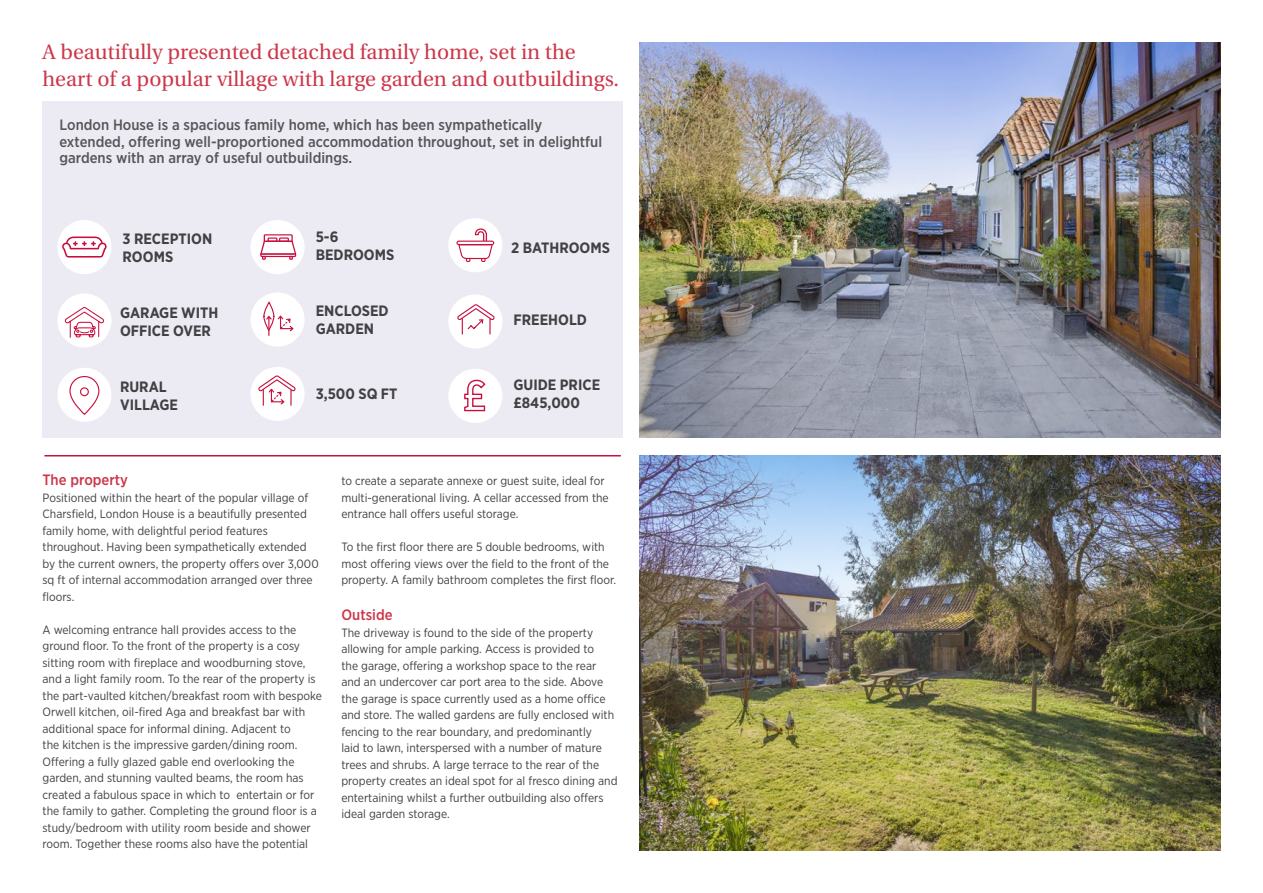
<style>
.page{position:relative;width:1263px;height:893px;background:#fff}
.page>*{position:absolute;margin:0;border:0;box-sizing:border-box;transform-origin:0 0}
.t1{font:21px/27px "Utopia";color:#cd364a}
.t2{font:500 15px/16.5px "Gotham Narrow";color:#565659}
.t3{font:700 15px/18px "Gotham Narrow";color:#414042}
.t4{font:500 15px "Gotham Narrow";color:#cd364a}
.t5{font:12px/16.5px "Gotham Narrow";color:#414042}
</style>
<div class="page">
<div style="left:43px;top:101px;width:580px;height:337px;background:#ecebf3"></div>
<img style="left:640px;top:43px;width:580px;height:395px">
<img style="left:640px;top:455px;width:580px;height:395px">
<hr style="left:44px;top:455px;width:577px;height:1px;background:#c80f3f">
<div style="left:57px;top:293px;width:54px;height:54px;background:#fff;border-radius:50%"></div>
<svg style="left:64px;top:307px;width:40px;height:31px"></svg>
<div style="left:57px;top:368px;width:54px;height:54px;background:#fff;border-radius:50%"></div>
<svg style="left:80px;top:387px;width:9px;height:9px"></svg>
<div style="left:69px;top:376px;width:30px;height:39px;border:1px solid #c80f3f;border-radius:14px"></div>
<div style="left:448px;top:218px;width:54px;height:54px;background:#fff;border-radius:50%"></div>
<svg style="left:456px;top:228px;width:38px;height:34px"></svg>
<div style="left:448px;top:294px;width:54px;height:55px;background:#fff;border-radius:50%"></div>
<svg style="left:457px;top:304px;width:38px;height:31px"></svg>
<div style="left:448px;top:369px;width:54px;height:54px;background:#fff;border-radius:50%"></div>
<svg style="left:464px;top:379px;width:22px;height:33px"></svg>
<div style="left:250px;top:292px;width:55px;height:55px;background:#fff;border-radius:50%"></div>
<svg style="left:278px;top:316px;width:15px;height:15px"></svg>
<div style="left:263px;top:302px;width:11px;height:29px;border:1px solid #c80f3f;border-radius:50%"></div>
<svg style="left:266px;top:316px;width:6px;height:20px"></svg>
<div style="left:250px;top:367px;width:55px;height:54px;background:#fff;border-radius:50%"></div>
<svg style="left:258px;top:375px;width:38px;height:31px"></svg>
<div style="left:250px;top:220px;width:55px;height:54px;background:#fff;border-radius:50%"></div>
<svg style="left:260px;top:234px;width:36px;height:26px"></svg>
<div style="left:57px;top:220px;width:54px;height:54px;background:#fff;border-radius:50%"></div>
<svg style="left:62px;top:237px;width:45px;height:21px"></svg>
<h1 class="t1" style="left:43px;top:39px;width:578px">A beautifully presented detached family home, set in the heart of a popular village with large garden and outbuildings.</h1>
<p class="t2" style="left:59px;top:117px;width:544px">London House is a spacious family home, which has been sympathetically extended, offering well-proportioned accommodation throughout, set in delightful gardens with an array of useful outbuildings.</p>
<p class="t3" style="left:316px;top:228px;width:80px">5-6<br>BEDROOMS</p>
<p class="t3" style="left:123px;top:230px;width:91px">3 RECEPTION<br>ROOMS</p>
<p class="t3" style="left:511px;top:239px;width:100px">2 BATHROOMS</p>
<p class="t3" style="left:120px;top:303px;width:100px">GARAGE WITH<br>OFFICE OVER</p>
<p class="t3" style="left:120px;top:378px;width:59px">RURAL<br>VILLAGE</p>
<p class="t3" style="left:316px;top:301px;width:75px">ENCLOSED<br>GARDEN</p>
<p class="t3" style="left:316px;top:385px;width:83px">3,500 SQ FT</p>
<p class="t3" style="left:513px;top:310px;width:75px">FREEHOLD</p>
<p class="t3" style="left:513px;top:376px;width:88px">GUIDE PRICE £845,000</p>
<p class="t4" style="left:43px;top:470px;width:87px">The property</p>
<p class="t5" style="left:43px;top:489px;width:278px">Positioned within the heart of the popular village of Charsfield, London House is a beautifully presented family home, with delightful period features throughout. Having been sympathetically extended by the current owners, the property offers over 3,000 sq ft of internal accommodation arranged over three floors.</p>
<p class="t5" style="left:43px;top:621px;width:281px">A welcoming entrance hall provides access to the ground floor. To the front of the property is a cosy sitting room with fireplace and woodburning stove, and a light family room. To the rear of the property is the part-vaulted kitchen/breakfast room with bespoke Orwell kitchen, oil-fired Aga and breakfast bar with additional space for informal dining. Adjacent to<br>the kitchen is the impressive garden/dining room.<br>Offering a fully glazed gable end overlooking the garden, and stunning vaulted beams, the room has created a fabulous space in which to entertain or for the family to gather. Completing the ground floor is a study/bedroom with utility room beside and shower room. Together these rooms also have the potential</p>
<p class="t5" style="left:341px;top:472px;width:269px">to create a separate annexe or guest suite, ideal for multi-generational living. A cellar accessed from the entrance hall offers useful storage.</p>
<p class="t5" style="left:341px;top:538px;width:276px">To the first floor there are 5 double bedrooms, with most offering views over the field to the front of the property. A family bathroom completes the first floor.</p>
<p class="t4" style="left:341px;top:605px;width:53px">Outside</p>
<p class="t5" style="left:341px;top:624px;width:278px">The driveway is found to the side of the property allowing for ample parking. Access is provided to<br>the garage, offering a workshop space to the rear and an undercover car port area to the side. Above the garage is space currently used as a home office and store. The walled gardens are fully enclosed with fencing to the rear boundary, and predominantly<br>laid to lawn, interspersed with a number of mature trees and shrubs. A large terrace to the rear of the property creates an ideal spot for al fresco dining and entertaining whilst a further outbuilding also offers ideal garden storage.</p>
</div>
